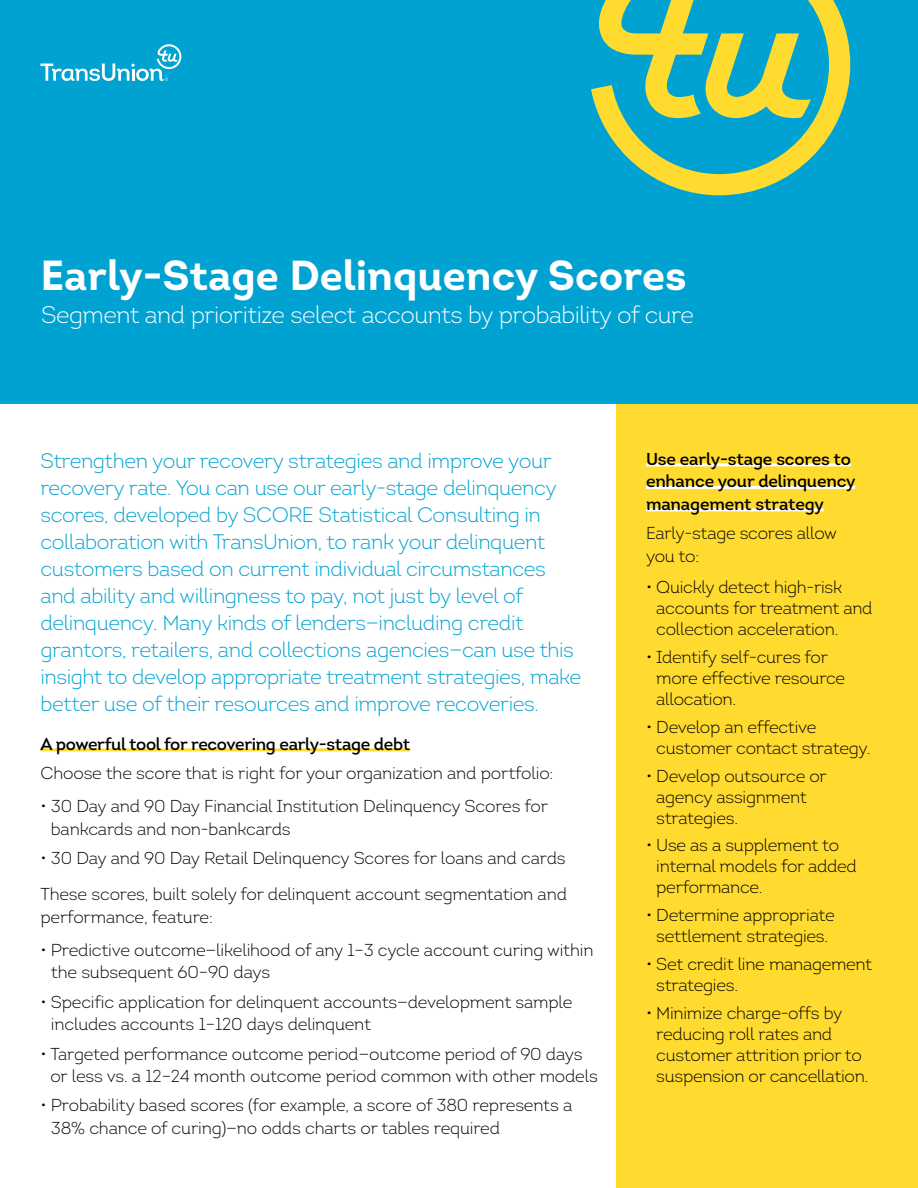
<style>
.page{position:relative;width:918px;height:1188px;background:#fff}
.page>*{position:absolute;margin:0;border:0;box-sizing:border-box;transform-origin:0 0}
.t1{font:700 42px "Intro";color:#fff}
.t2{font:300 24px "Intro";letter-spacing:-.02em;color:#fff}
.t3{font:300 21px/27px "Intro";letter-spacing:-.02em;color:#00a2d1}
.t4{font:300 17.25px/21px "Intro";letter-spacing:-.015em;color:#000}
.t5{font:600 17.25px/22.5px "Intro";letter-spacing:-.01em;color:#000}
</style>
<div class="page">
<div style="left:616px;top:8px;width:302px;height:1180px;background:#ffda2f"></div>
<div style="left:0;top:0;width:918px;height:404px;background:#00a2d1"></div>
<hr style="left:40px;top:748px;width:370px;height:3px;background:#ffda2f">
<hr style="left:646px;top:463px;width:205px;height:3px;background:#fff">
<hr style="left:646px;top:486px;width:209px;height:3px;background:#fff">
<hr style="left:646px;top:508px;width:178px;height:3px;background:#fff">
<svg style="left:591px;top:0;width:259px;height:195px"></svg>
<svg style="left:704px;top:33px;width:107px;height:85px"></svg>
<svg style="left:40px;top:44px;width:141px;height:37px"></svg>
<h1 class="t1" style="left:40px;top:248px;width:648px">Early-Stage Delinquency Scores</h1>
<h2 class="t2" style="left:41px;top:300px;width:654px">Segment and prioritize select accounts by probability of cure</h2>
<p class="t3" style="left:40px;top:447px;width:542px">Strengthen your recovery strategies and improve your recovery rate. You can use our early-stage delinquency scores, developed by SCORE Statistical Consulting in collaboration with TransUnion, to rank your delinquent customers based on current individual circumstances and ability and willingness to pay, not just by level of delinquency. Many kinds of lenders—including credit grantors, retailers, and collections agencies—can use this insight to develop appropriate treatment strategies, make better use of their resources and improve recoveries.</p>
<p class="t5" style="left:40px;top:733px;width:371px">A powerful tool for recovering early-stage debt</p>
<p class="t4" style="left:40px;top:763px;width:514px">Choose the score that is right for your organization and portfolio:</p>
<p class="t4" style="left:51px;top:795px;width:499px;line-height:22.5px;text-indent:-10px">• 30 Day and 90 Day Financial Institution Delinquency Scores for bankcards and non-bankcards</p>
<p class="t4" style="left:40px;top:840px;width:528px;line-height:36px">• 30 Day and 90 Day Retail Delinquency Scores for loans and cards<br>These scores, built solely for delinquent account segmentation and</p>
<p class="t4" style="left:40px;top:906px;width:174px">performance, feature:</p>
<p class="t4" style="left:51px;top:939px;width:544px;line-height:22.5px;text-indent:-10px">• Predictive outcome—likelihood of any 1–3 cycle account curing within the subsequent 60–90 days</p>
<p class="t4" style="left:51px;top:990px;width:523px;line-height:22.5px;text-indent:-10px">• Specific application for delinquent accounts—development sample includes accounts 1–120 days delinquent</p>
<p class="t4" style="left:50px;top:1042px;width:549px;line-height:22.5px;text-indent:-10px">• Targeted performance outcome period—outcome period of 90 days or less vs. a 12–24 month outcome period common with other models</p>
<p class="t4" style="left:51px;top:1094px;width:523px;line-height:22.5px;text-indent:-10px">• Probability based scores (for example, a score of 380 represents a<br>38% chance of curing)—no odds charts or tables required</p>
<p class="t5" style="left:646px;top:448px;width:211px">Use early-stage scores to enhance your delinquency management strategy</p>
<p class="t4" style="left:646px;top:522px;width:193px;line-height:22.5px">Early-stage scores allow you to:</p>
<p class="t4" style="left:656px;top:577px;width:218px;text-indent:-10px">• Quickly detect high-risk accounts for treatment and collection acceleration.</p>
<p class="t4" style="left:656px;top:647px;width:191px;text-indent:-10px">• Identify self-cures for more effective resource allocation.</p>
<p class="t4" style="left:656px;top:716px;width:216px;text-indent:-10px">• Develop an effective customer contact strategy.</p>
<p class="t4" style="left:656px;top:765px;width:172px;text-indent:-10px">• Develop outsource or agency assignment strategies.</p>
<p class="t4" style="left:656px;top:835px;width:202px;text-indent:-10px">• Use as a supplement to internal models for added performance.</p>
<p class="t4" style="left:646px;top:905px;width:190px;text-align:center">• Determine appropriate settlement strategies.</p>
<p class="t4" style="left:656px;top:953px;width:217px;text-indent:-10px">• Set credit line management strategies.</p>
<p class="t4" style="left:656px;top:1002px;width:214px;text-indent:-10px">• Minimize charge-offs by reducing roll rates and customer attrition prior to suspension or cancellation.</p>
</div>
